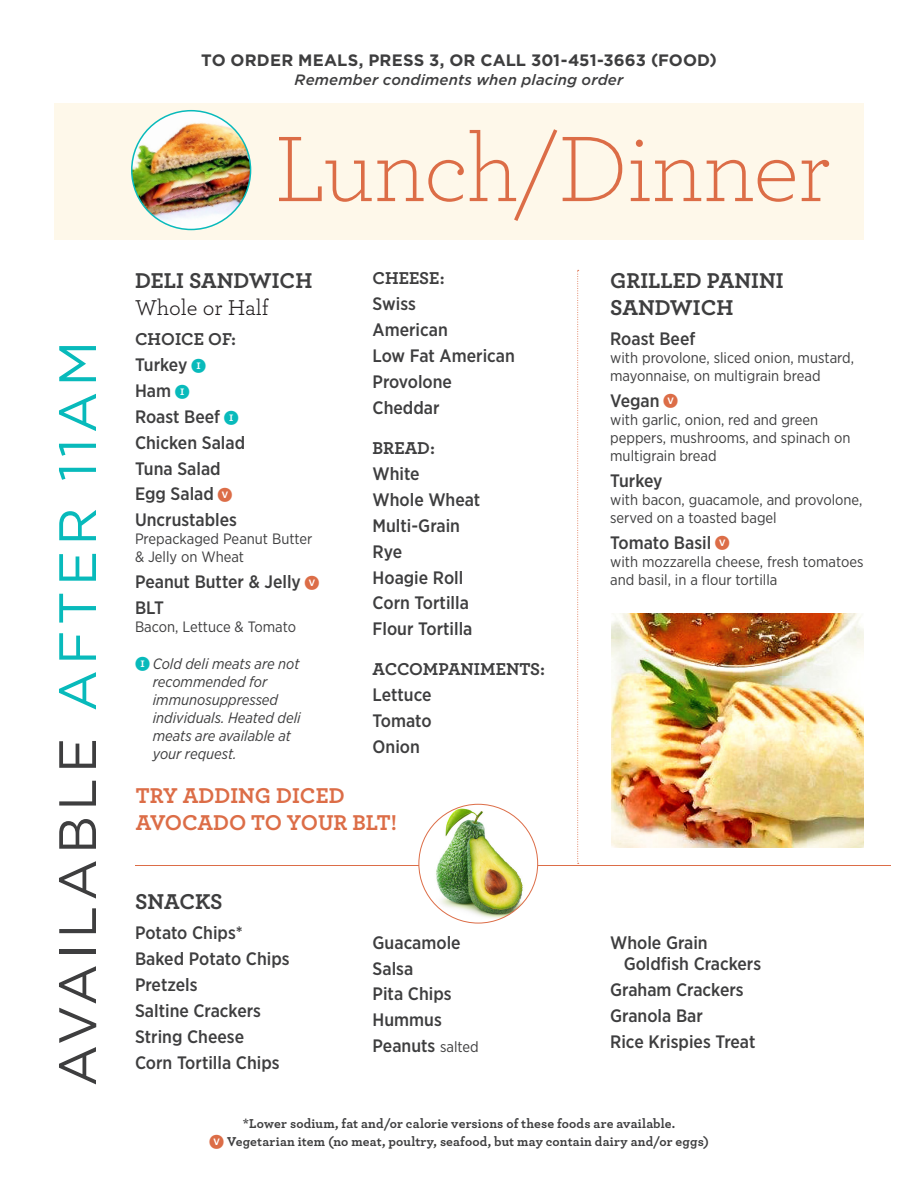
<style>
.page{position:relative;width:918px;height:1188px;background:#fff}
.page>*{position:absolute;margin:0;border:0;box-sizing:border-box;transform-origin:0 0}
.t1{font:300 97.5px "Archer";letter-spacing:-.015em;color:#dc6d47}
.t2{font:52.5px "Gotham";letter-spacing:.1em;color:#3e3e3f}
.t3{font:700 22.5px/27px "Archer";color:#3e3e3f}
.t4{font:700 22.5px/27px "Archer";color:#dc6d47}
.t5{font:500 18px/21.6px "Gotham Narrow";color:#3e3e3f}
.t6{font:700 18px "Archer";color:#3e3e3f}
.t7{font:700 16.5px "Gotham";letter-spacing:.005em;color:#3e3e3f}
.t8{font:15px/18px "Gotham Narrow";color:#3e3e3f}
.t9{font:italic 15px/18px "Gotham Narrow";color:#3e3e3f}
.t10{font:italic 500 15px "Gotham";letter-spacing:.01em;color:#3e3e3f}
.t11{font:15px "Whitney Index Black Rd Bd";color:#dc6d47}
.t12{font:700 13.5px "Archer";letter-spacing:.01em;color:#3e3e3f}
.s1{color:#08babb}
.s2{font-weight:400;color:#231f20}
.s3{font-family:"Whitney Index Black Rd Bd";font-weight:400;font-size:15px;color:#08babb}
.s4{font-family:"Whitney Index Black Rd Bd";font-weight:400;font-size:15px;color:#dc6d47}
.s5{font-family:"Whitney Index Black Rd Bd";font-style:normal;color:#08babb}
.s6{font-weight:400;font-size:15px}
</style>
<div class="page">
<div style="left:54px;top:104px;width:810px;height:136px;background:#fef8ea"></div>
<img style="left:132px;top:111px;width:119px;height:119px;border-radius:59px">
<div style="left:131px;top:110px;width:120px;height:120px;border:2px solid #08babb;border-radius:50%"></div>
<hr style="left:135px;top:865px;width:756px;height:1px;background:#dc6d47">
<svg style="left:577px;top:270px;width:2px;height:594px"></svg>
<img style="left:611px;top:613px;width:253px;height:235px">
<div style="left:419px;top:804px;width:119px;height:119px;background:#fff;border-radius:50%"></div>
<img style="left:428px;top:804px;width:110px;height:117px">
<p class="t2" style="left:44px;top:1086px;width:747px;rotate:-90deg">AVAILABLE <span class="s1">AFTER 11AM</span></p>
<p class="t7" style="left:201px;top:50px;width:517px">TO ORDER MEALS, PRESS 3, OR CALL 301-451-3663 (FOOD)</p>
<p class="t10" style="left:295px;top:70px;width:330px">Remember condiments when placing order</p>
<p class="t1" style="left:274px;top:105px;width:558px">Lunch/Dinner</p>
<p class="t6" style="left:373px;top:264px;width:74px">CHEESE:</p>
<p class="t5" style="left:373px;top:293px;width:45px">Swiss</p>
<p class="t5" style="left:373px;top:319px;width:77px">American</p>
<p class="t5" style="left:373px;top:345px;width:144px">Low Fat American</p>
<p class="t5" style="left:373px;top:371px;width:81px">Provolone</p>
<p class="t5" style="left:373px;top:397px;width:68px">Cheddar</p>
<p class="t6" style="left:373px;top:434px;width:64px">BREAD:</p>
<p class="t5" style="left:373px;top:463px;width:49px">White</p>
<p class="t5" style="left:373px;top:488px;width:109px">Whole Wheat</p>
<p class="t5" style="left:373px;top:514px;width:89px">Multi-Grain</p>
<p class="t5" style="left:373px;top:540px;width:31px">Rye</p>
<p class="t5" style="left:373px;top:566px;width:92px">Hoagie Roll</p>
<p class="t5" style="left:373px;top:592px;width:98px">Corn Tortilla</p>
<p class="t5" style="left:373px;top:618px;width:101px">Flour Tortilla</p>
<p class="t6" style="left:373px;top:655px;width:174px">ACCOMPANIMENTS:</p>
<p class="t5" style="left:373px;top:684px;width:61px">Lettuce</p>
<p class="t5" style="left:373px;top:710px;width:61px">Tomato</p>
<p class="t5" style="left:373px;top:736px;width:49px">Onion</p>
<p class="t3" style="left:135px;top:266px;width:179px">DELI SANDWICH<br><span class="s2">Whole or Half</span></p>
<p class="t6" style="left:135px;top:325px;width:103px">CHOICE OF:</p>
<p class="t5" style="left:135px;top:354px;width:73px">Turkey <span class="s3">i</span></p>
<p class="t5" style="left:135px;top:379px;width:56px">Ham <span class="s3">i</span></p>
<p class="t5" style="left:135px;top:405px;width:105px">Roast Beef <span class="s3">i</span></p>
<p class="t5" style="left:135px;top:431px;width:112px">Chicken Salad</p>
<p class="t5" style="left:135px;top:457px;width:87px">Tuna Salad</p>
<p class="t5" style="left:135px;top:483px;width:99px">Egg Salad <span class="s4">V</span></p>
<p class="t5" style="left:135px;top:509px;width:104px">Uncrustables</p>
<p class="t8" style="left:135px;top:530px;width:179px">Prepackaged Peanut Butter &amp; Jelly on Wheat</p>
<p class="t5" style="left:135px;top:571px;width:186px">Peanut Butter &amp; Jelly <span class="s4">V</span></p>
<p class="t5" style="left:135px;top:597px;width:31px">BLT</p>
<p class="t8" style="left:135px;top:618px;width:163px">Bacon, Lettuce &amp; Tomato</p>
<p class="t9" style="left:153px;top:654px;width:149px;text-indent:-18px"><span class="s5">i</span> Cold deli meats are not recommended for immunosuppressed individuals. Heated deli meats are available at your request.</p>
<p class="t4" style="left:136px;top:780px;width:263px">TRY ADDING DICED<br>AVOCADO TO YOUR BLT!</p>
<p class="t3" style="left:135px;top:887px;width:89px">SNACKS</p>
<p class="t5" style="left:135px;top:922px;width:109px">Potato Chips*</p>
<p class="t5" style="left:135px;top:948px;width:156px">Baked Potato Chips</p>
<p class="t5" style="left:135px;top:973px;width:64px">Pretzels</p>
<p class="t5" style="left:135px;top:999px;width:128px">Saltine Crackers</p>
<p class="t5" style="left:135px;top:1025px;width:111px">String Cheese</p>
<p class="t5" style="left:135px;top:1051px;width:146px">Corn Tortilla Chips</p>
<p class="t5" style="left:373px;top:931px;width:90px">Guacamole</p>
<p class="t5" style="left:373px;top:957px;width:42px">Salsa</p>
<p class="t5" style="left:373px;top:983px;width:81px">Pita Chips</p>
<p class="t5" style="left:373px;top:1009px;width:71px">Hummus</p>
<p class="t5" style="left:373px;top:1035px;width:108px">Peanuts <span class="s6">salted</span></p>
<p class="t3" style="left:610px;top:266px;width:175px">GRILLED PANINI<br>SANDWICH</p>
<p class="t5" style="left:610px;top:328px;width:87px">Roast Beef</p>
<p class="t8" style="left:610px;top:348px;width:245px">with provolone, sliced onion, mustard, mayonnaise, on multigrain bread</p>
<p class="t5" style="left:610px;top:390px;width:69px">Vegan <span class="s4">V</span></p>
<p class="t8" style="left:610px;top:410px;width:242px">with garlic, onion, red and green peppers, mushrooms, and spinach on multigrain bread</p>
<p class="t5" style="left:610px;top:469px;width:54px">Turkey</p>
<p class="t8" style="left:610px;top:490px;width:254px">with bacon, guacamole, and provolone, served on a toasted bagel</p>
<p class="t5" style="left:610px;top:531px;width:121px">Tomato Basil <span class="s4">V</span></p>
<p class="t8" style="left:610px;top:552px;width:255px">with mozzarella cheese, fresh tomatoes and basil, in a flour tortilla</p>
<p class="t5" style="left:624px;top:931px;width:139px;text-indent:-14px">Whole Grain<br>Goldfish Crackers</p>
<p class="t5" style="left:610px;top:979px;width:135px">Graham Crackers</p>
<p class="t5" style="left:610px;top:1005px;width:94px">Granola Bar</p>
<p class="t5" style="left:610px;top:1031px;width:147px">Rice Krispies Treat</p>
<p class="t12" style="left:243px;top:1112px;width:434px">*Lower sodium, fat and/or calorie versions of these foods are available.</p>
<p class="t11" style="left:209px;top:1134px;width:16px">V</p>
<p class="t12" style="left:227px;top:1130px;width:483px">Vegetarian item (no meat, poultry, seafood, but may contain dairy and/or eggs)</p>
</div>
